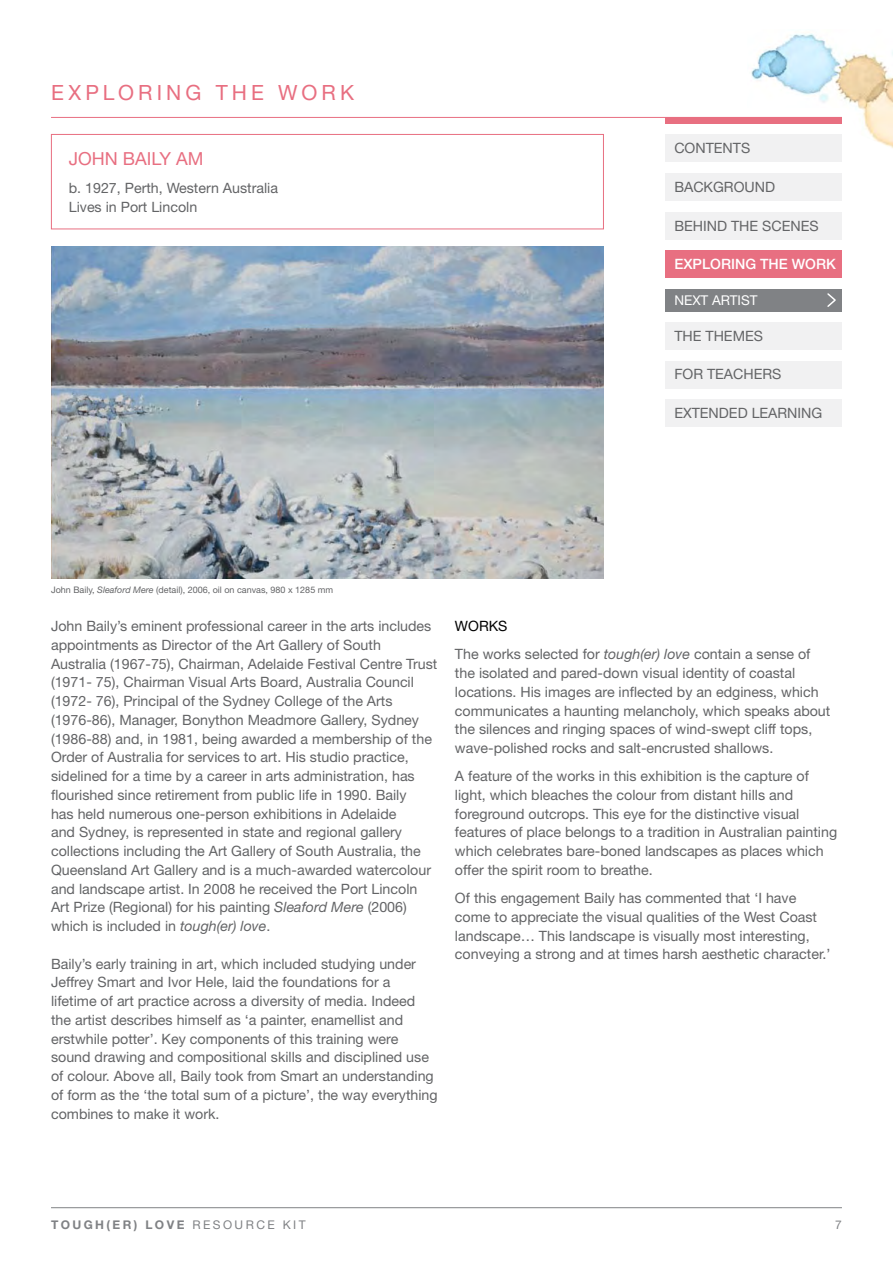
<style>
.page{position:relative;width:893px;height:1263px;background:#fff}
.page>*{position:absolute;margin:0;border:0;box-sizing:border-box;transform-origin:0 0}
.t1{font:21px "Helvetica Neue LT Std";letter-spacing:.195em;color:#e86f81}
.t2{font:18px "Helvetica Neue LT Std";color:#e86f81}
.t3{font:14.25px/18.8px "Helvetica Neue LT Std";color:#636466}
.t4{font:500 14.25px "Helvetica Neue LT Std";color:#fff}
.t5{font:13.5px "Helvetica Neue LT Std";color:#fff}
.t6{font:700 12px "Helvetica Neue LT Std";letter-spacing:.2em;color:#808285}
.t7{font:12px "Helvetica Neue LT Std";color:#808285}
.t8{font:9px "Helvetica Neue LT Std";color:#636466}
.s1{font-style:italic}
.s2{color:#000}
.s3{font-weight:400}
</style>
<div class="page">
<hr style="left:51px;top:1207px;width:791px;height:1px;background:#808285">
<hr style="left:51px;top:117px;width:791px;height:1px;background:#e86f81">
<div style="left:666px;top:117px;width:176px;height:6px;background:#e86f81"></div>
<img style="left:747px;top:33px;width:146px;height:115px">
<img style="left:51px;top:246px;width:553px;height:332px">
<div style="left:51px;top:134px;width:553px;height:95px;border:1px solid #e86f81"></div>
<div style="left:666px;top:134px;width:176px;height:28px;background:#f1f1f2"></div>
<div style="left:666px;top:173px;width:176px;height:28px;background:#f1f1f2"></div>
<div style="left:666px;top:322px;width:176px;height:28px;background:#f1f1f2"></div>
<div style="left:666px;top:361px;width:176px;height:27px;background:#f1f1f2"></div>
<div style="left:666px;top:250px;width:176px;height:28px;background:#e86f81"></div>
<div style="left:666px;top:289px;width:176px;height:22px;background:#808285"></div>
<svg style="left:827px;top:293px;width:9px;height:14px"></svg>
<div style="left:666px;top:399px;width:176px;height:27px;background:#f1f1f2"></div>
<div style="left:666px;top:212px;width:176px;height:28px;background:#f1f1f2"></div>
<p class="t1" style="left:51px;top:80px;width:305px">exploring th e w ork</p>
<p class="t2" style="left:69px;top:148px;width:136px">Joh n Baily AM</p>
<p class="t3" style="left:69px;top:178px;width:211px">b. 1927, Perth, Western Australia<br>Lives in Port Lincoln</p>
<p class="t3" style="left:674px;top:138px;width:77px">contents</p>
<p class="t3" style="left:674px;top:177px;width:101px">background</p>
<p class="t3" style="left:674px;top:216px;width:146px">beh ind th e scenes</p>
<p class="t4" style="left:674px;top:255px;width:163px">EXPLORING THE WORK</p>
<p class="t5" style="left:674px;top:292px;width:10px">NEXT</p>
<p class="t5" style="left:712px;top:292px;width:9px">ARTIST</p>
<p class="t3" style="left:674px;top:326px;width:90px">th e th em es</p>
<p class="t3" style="left:674px;top:365px;width:109px">For Teach ers</p>
<p class="t3" style="left:674px;top:403px;width:147px">extended learning</p>
<p class="t8" style="left:51px;top:585px;width:284px">John Baily, <span class="s1">Sleaford Mere</span> (detail), 2006, oil on canvas, 980 x 1285 mm</p>
<p class="t3" style="left:51px;top:616px;width:388px">John Baily’s eminent professional career in the arts includes appointments as Director of the Art Gallery of South Australia (1967-75), Chairman, Adelaide Festival Centre Trust (1971- 75), Chairman Visual Arts Board, Australia Council (1972- 76), Principal of the Sydney College of the Arts (1976-86), Manager, Bonython Meadmore Gallery, Sydney (1986-88) and, in 1981, being awarded a membership of the Order of Australia for services to art. His studio practice, sidelined for a time by a career in arts administration, has flourished since retirement from public life in 1990. Baily<br>has held numerous one-person exhibitions in Adelaide<br>and Sydney, is represented in state and regional gallery collections including the Art Gallery of South Australia, the Queensland Art Gallery and is a much-awarded watercolour and landscape artist. I n 2008 he received the Port Lincoln Art Prize (Regional) for his painting <span class="s1">Sleaford Mere</span> (2006) which is included in <span class="s1">tough(er) love</span>.</p>
<p class="t3" style="left:51px;top:954px;width:388px">Baily’s early training in art, which included studying under Jeffrey Smart and Ivor Hele, laid the foundations for a lifetime of art practice across a diversity of media. I ndeed the artist describes himself as ‘a painter, enamellist and erstwhile potter’. Key components of this training were sound drawing and compositional skills and disciplined use of colour. Above all, Baily took from Smart an understanding of form as the ‘the total sum of a picture’, the way everything combines to make it work.</p>
<p class="t3" style="left:455px;top:612px;width:357px;line-height:28.2px"><span class="s2">WORKS<br></span>The works selected for <span class="s1">tough(er) love</span> contain a sense of</p>
<p class="t3" style="left:455px;top:663px;width:377px">the isolated and pared-down visual identity of coastal locations. His images are inflected by an edginess, which communicates a haunting melancholy, which speaks about the silences and ringing spaces of wind-swept cliff tops, wave-polished rocks and salt-encrusted shallows.</p>
<p class="t3" style="left:455px;top:766px;width:384px">A feature of the works in this exhibition is the capture of light, which bleaches the colour from distant hills and foreground outcrops. This eye for the distinctive visual features of place belongs to a tradition in Australian painting which celebrates bare-boned landscapes as places which offer the spirit room to breathe.</p>
<p class="t3" style="left:455px;top:888px;width:377px">Of this engagement Baily has commented that ‘I have come to appreciate the visual qualities of the West Coast landscape… This landscape is visually most interesting, conveying a strong and at times harsh aesthetic character.’</p>
<p class="t6" style="left:51px;top:1217px;width:256px">TOUGH(ER) LOVE <span class="s3">resource kit</span></p>
<p class="t7" style="left:835px;top:1217px;width:8px">7</p>
</div>
